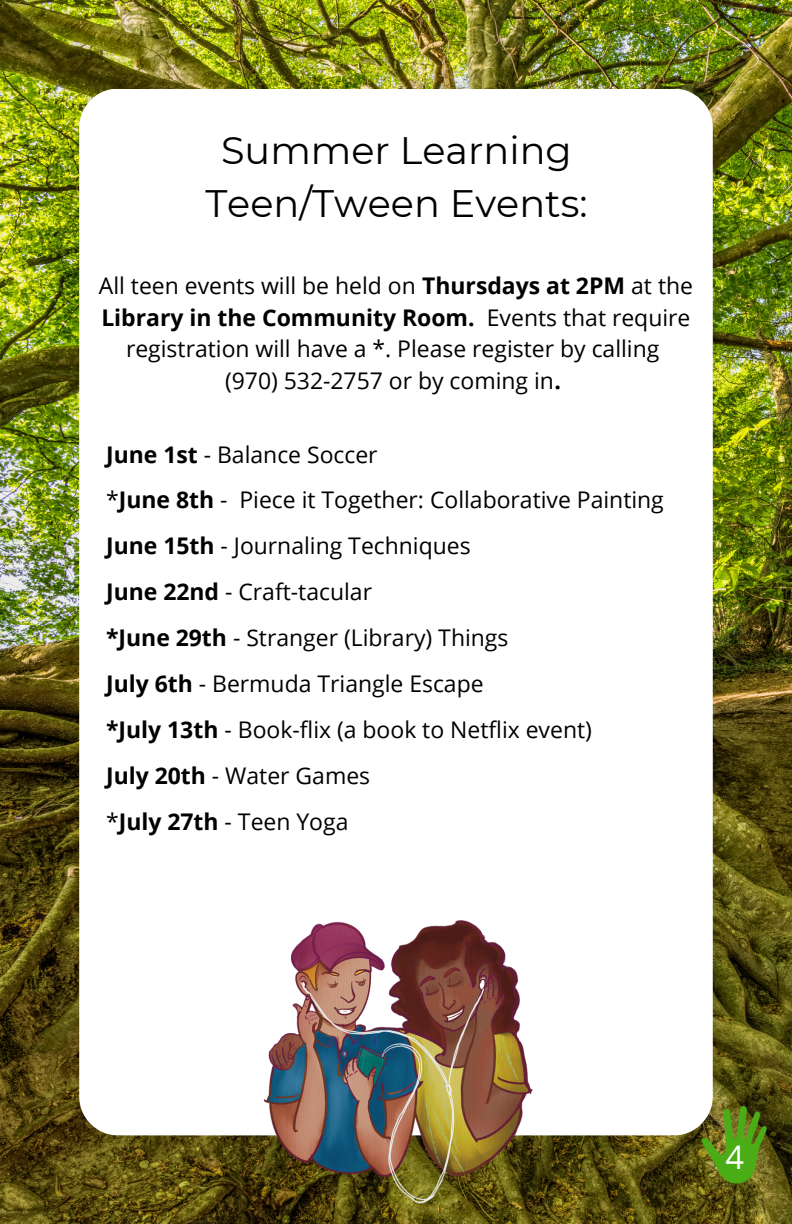
<style>
.page{position:relative;width:792px;height:1224px;background:#fff}
.page>*{position:absolute;margin:0;border:0;box-sizing:border-box;transform-origin:0 0}
.t1{font:38.2px "Montserrat";color:#000}
.t2{font:32.6px "Open Sans";color:#fff}
.t3{font:23px/31.6px "Open Sans";color:#000;text-align:center}
.s1{font-weight:700}
</style>
<div class="page">
<img style="left:0;top:0;width:792px;height:1224px">
<svg style="left:701px;top:1106px;width:66px;height:78px;background:#5c841a"></svg>
<div style="left:79px;top:89px;width:634px;height:1046px;background:#fff;border-radius:39px"></div>
<img style="left:235px;top:920px;width:322px;height:288px">
<p class="t1" style="left:221px;top:127px;width:352px">Summer Learning</p>
<p class="t1" style="left:205px;top:180px;width:384px">Teen/Tween Events:</p>
<p class="t3" style="left:99px;top:270px;width:596px">All teen events will be held on <span class="s1">Thursdays at 2PM</span> at the<br><span class="s1">Library in the Community Room.</span> Events that require registration will have a *. Please register by calling</p>
<p class="t3" style="left:225px;top:364px;width:337px">(970) 532-2757 or by coming in<span class="s1">.</span></p>
<p class="t3" style="left:106px;top:438px;width:273px"><span class="s1">June 1st</span> - Balance Soccer</p>
<p class="t3" style="left:106px;top:484px;width:559px">*<span class="s1">June 8th</span> - Piece it Together: Collaborative Painting</p>
<p class="t3" style="left:106px;top:530px;width:366px"><span class="s1">June 15th</span> - Journaling Techniques</p>
<p class="t3" style="left:106px;top:576px;width:267px"><span class="s1">June 22nd</span> - Craft-tacular</p>
<p class="t3" style="left:106px;top:622px;width:404px"><span class="s1">*June 29th</span> - Stranger (Library) Things</p>
<p class="t3" style="left:106px;top:667px;width:379px"><span class="s1">July 6th</span> - Bermuda Triangle Escape</p>
<p class="t3" style="left:106px;top:713px;width:487px"><span class="s1">*July 13th</span> - Book-flix (a book to Netflix event)</p>
<p class="t3" style="left:106px;top:759px;width:266px"><span class="s1">July 20th</span> - Water Games</p>
<p class="t3" style="left:106px;top:805px;width:244px">*<span class="s1">July 27th</span> - Teen Yoga</p>
<p class="t2" style="left:726px;top:1134px;width:20px">4</p>
</div>
